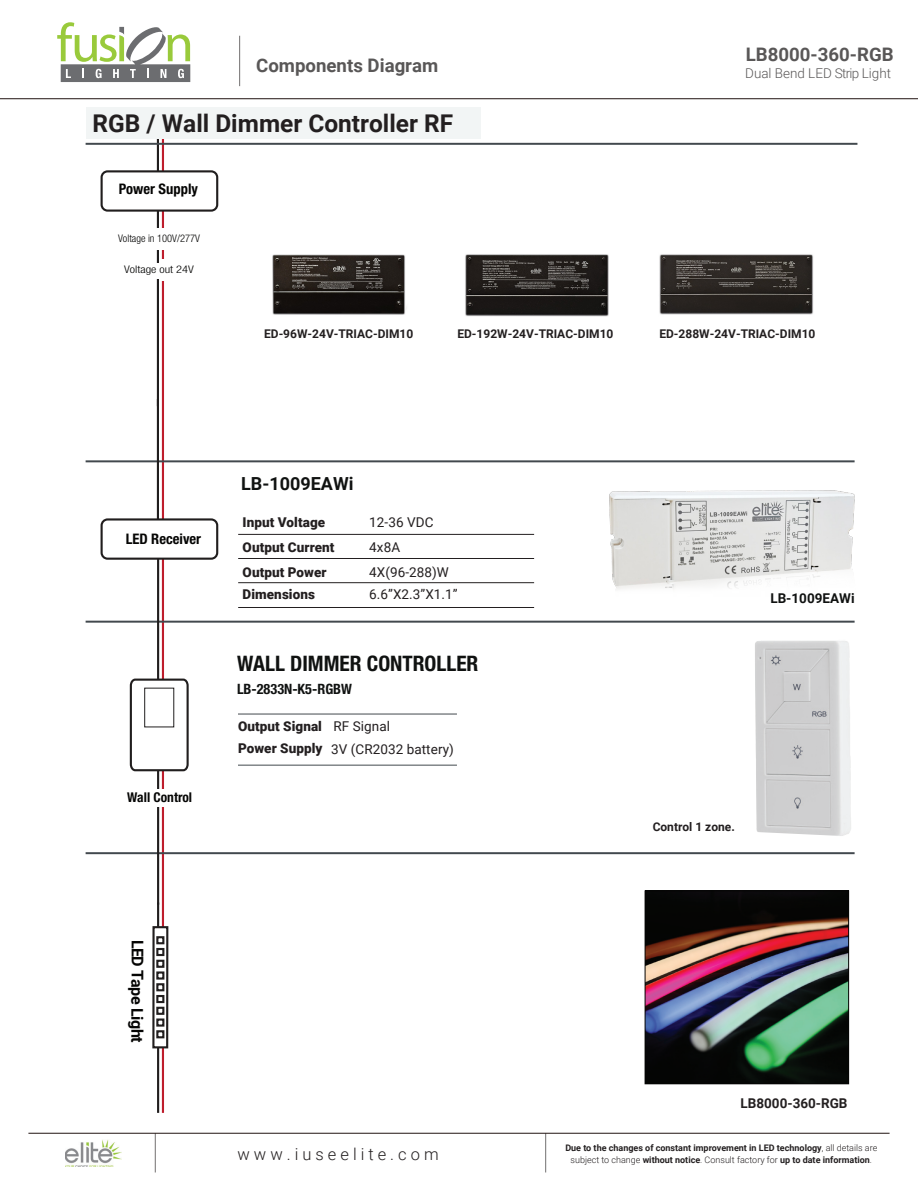
<style>
.page{position:relative;width:918px;height:1188px;background:#fff}
.page>*{position:absolute;margin:0;border:0;box-sizing:border-box;transform-origin:0 0}
.t1{font:700 24.45px "Roboto";color:#231f20}
.t2{font:700 condensed 21.45px "Helvetica Neue LT Std";color:#101211}
.t3{font:700 18.6px "Roboto";color:#595757}
.t4{font:700 18px "Roboto";color:#101211}
.t5{font:300 16.5px "Roboto";color:#231f20}
.t6{font:700 16.05px "Roboto";color:#050504}
.t7{font:700 condensed 14.55px "Helvetica Neue LT Std";color:#050504}
.t8{font:700 condensed 14.25px "Helvetica Neue LT Std";color:#101211}
.t9{font:900 13.5px/21.8px "Roboto";letter-spacing:.005em;color:#231f20}
.t10{font:13.5px "Roboto";letter-spacing:.005em;color:#231f20}
.t11{font:300 13.5px "Roboto";color:#595757}
.t12{font:700 13.5px "Roboto";color:#231f20}
.t13{font:700 13.5px "Roboto";color:#101211}
.t14{font:700 condensed 13.5px "Helvetica Neue LT Std";color:#050504}
.t15{font:700 12px "Roboto";color:#231f20}
.t16{font:300 condensed 10.5px "Helvetica Neue LT Std";color:#050504}
.t17{font:300 condensed 10.5px "Helvetica Neue LT Std";color:#050504;scale:1.18 1}
.t18{font:300 9px "Roboto";color:#231f20}
.t19{font:700 9px "Roboto";color:#231f20}
.s1{font-weight:400}
.s2{font-weight:300}
.s3{font-weight:700}
</style>
<div class="page">
<hr style="left:238px;top:534px;width:296px;height:1px;background:#231f20">
<hr style="left:238px;top:558px;width:296px;height:1px;background:#231f20">
<hr style="left:238px;top:582px;width:296px;height:1px;background:#231f20">
<hr style="left:238px;top:607px;width:296px;height:1px;background:#231f20">
<hr style="left:162px;top:137px;width:2px;height:976px;background:#be1d2c">
<img style="left:609px;top:490px;width:246px;height:99px">
<img style="left:272px;top:254px;width:134px;height:61px">
<img style="left:465px;top:254px;width:144px;height:63px">
<img style="left:659px;top:254px;width:154px;height:61px">
<div style="left:115px;top:259px;width:88px;height:21px;background:#fff"></div>
<hr style="left:157px;top:124px;width:2px;height:282px;background:#211e1e">
<hr style="left:86px;top:143px;width:771px;height:2px;background:#42494e">
<hr style="left:86px;top:621px;width:769px;height:2px;background:#42494e">
<hr style="left:86px;top:460px;width:769px;height:2px;background:#42494e">
<hr style="left:86px;top:852px;width:769px;height:2px;background:#42494e">
<hr style="left:157px;top:399px;width:2px;height:121px;background:#211e1e">
<hr style="left:157px;top:902px;width:2px;height:211px;background:#211e1e">
<hr style="left:157px;top:545px;width:2px;height:360px;background:#211e1e">
<div style="left:102px;top:171px;width:115px;height:40px;background:#fff;border-radius:6px"></div>
<div style="left:101px;top:170px;width:117px;height:42px;border:2px solid #211e1e;border-radius:6px"></div>
<div style="left:125px;top:264px;width:65px;height:15px;background:#fff"></div>
<hr style="left:238px;top:714px;width:219px;height:1px;background:#42494e">
<hr style="left:238px;top:765px;width:219px;height:1px;background:#42494e">
<div style="left:86px;top:107px;width:395px;height:31px;background:#f2f5f5"></div>
<div style="left:115px;top:228px;width:88px;height:22px;background:#fff"></div>
<svg style="left:129px;top:678px;width:60px;height:94px"></svg>
<svg style="left:755px;top:641px;width:96px;height:195px;background:#d2d2d3"></svg>
<div style="left:144px;top:688px;width:30px;height:39px;background:#fff;border:1px solid #211e1e"></div>
<svg style="left:156px;top:929px;width:9px;height:116px"></svg>
<div style="left:152px;top:926px;width:16px;height:122px;border:2px solid #211e1e"></div>
<div style="left:156px;top:936px;width:8px;height:8px;border:2px solid #211e1e"></div>
<div style="left:156px;top:948px;width:8px;height:8px;border:2px solid #211e1e"></div>
<div style="left:156px;top:960px;width:8px;height:8px;border:2px solid #211e1e"></div>
<div style="left:156px;top:971px;width:8px;height:9px;border:2px solid #211e1e"></div>
<div style="left:156px;top:983px;width:8px;height:8px;border:2px solid #211e1e"></div>
<div style="left:156px;top:995px;width:8px;height:8px;border:2px solid #211e1e"></div>
<div style="left:156px;top:1007px;width:8px;height:8px;border:2px solid #211e1e"></div>
<div style="left:156px;top:1018px;width:8px;height:9px;border:2px solid #211e1e"></div>
<div style="left:156px;top:1030px;width:8px;height:8px;border:2px solid #211e1e"></div>
<div style="left:115px;top:789px;width:82px;height:18px;background:#fff"></div>
<div style="left:102px;top:519px;width:115px;height:40px;background:#fff;border-radius:6px"></div>
<div style="left:101px;top:518px;width:117px;height:42px;border:2px solid #211e1e;border-radius:6px"></div>
<img style="left:645px;top:890px;width:204px;height:192px">
<div style="left:645px;top:891px;width:204px;height:193px;border:1px solid #050504"></div>
<hr style="left:155px;top:1133px;width:1px;height:39px;background:#727070">
<hr style="left:545px;top:1133px;width:1px;height:39px;background:#727070">
<hr style="left:28px;top:1133px;width:862px;height:1px;background:#211311">
<img style="left:65px;top:1139px;width:57px;height:28px">
<svg style="left:57px;top:22px;width:133px;height:60px"></svg>
<hr style="left:0;top:98px;width:918px;height:1px;background:#211311">
<hr style="left:239px;top:36px;width:1px;height:50px;background:#727070">
<h3 class="t3" style="left:256px;top:53px;width:184px">Components Diagram</h3>
<h1 class="t1" style="left:93px;top:106px;width:362px">RGB / Wall Dimmer Controller RF</h1>
<p class="t7" style="left:119px;top:180px;width:81px">Power Supply</p>
<p class="t16" style="left:118px;top:232px;width:83px">Voltage in 100V/277V</p>
<p class="t17" style="left:124px;top:263px;width:60px">Voltage out 24V</p>
<h3 class="t3" style="left:746px;top:41px;width:149px">LB8000-360-RGB</h3>
<p class="t11" style="left:745px;top:64px;width:147px">Dual Bend LED Strip Light</p>
<p class="t15" style="left:264px;top:326px;width:151px">ED-96W-24V-TRIAC-DIM10</p>
<p class="t15" style="left:457px;top:326px;width:158px">ED-192W-24V-TRIAC-DIM10</p>
<p class="t15" style="left:659px;top:326px;width:158px">ED-288W-24V-TRIAC-DIM10</p>
<p class="t7" style="left:126px;top:530px;width:77px">LED Receiver</p>
<p class="t14" style="left:127px;top:789px;width:67px">Wall Control</p>
<h3 class="t4" style="left:241px;top:471px;width:114px">LB-1009EAWi</h3>
<p class="t9" style="left:243px;top:511px;width:84px">Input Voltage</p>
<p class="t10" style="left:369px;top:513px;width:66px">12-36 VDC</p>
<p class="t9" style="left:243px;top:535px;width:93px">Output Current</p>
<p class="t10" style="left:369px;top:537px;width:32px">4x8A</p>
<p class="t9" style="left:243px;top:560px;width:86px">Output Power</p>
<p class="t10" style="left:369px;top:562px;width:81px">4X(96-288)W</p>
<p class="t9" style="left:243px;top:583px;width:74px">Dimensions</p>
<p class="t10" style="left:369px;top:585px;width:90px">6.6”X2.3”X1.1”</p>
<h2 class="t2" style="left:237px;top:651px;width:243px">WALL DIMMER CONTROLLER</h2>
<p class="t8" style="left:237px;top:680px;width:117px">LB-2833N-K5-RGBW</p>
<p class="t9" style="left:238px;top:715px;width:154px">Output Signal <span class="s1">RF Signal<br></span>Power Supply</p>
<p class="t10" style="left:331px;top:740px;width:124px">3V (CR2032 battery)</p>
<h3 class="t6" style="left:149px;top:940px;width:105px;rotate:90deg">DEL epaT t hg i L</h3>
<h3 class="t5" style="left:238px;top:1142px;width:203px">w w w . i u s e e l i t e . c o m</h3>
<p class="t13" style="left:770px;top:588px;width:86px">LB-1009EAWi</p>
<p class="t15" style="left:653px;top:818px;width:84px">Control 1 zone.</p>
<p class="t12" style="left:741px;top:1093px;width:109px">LB8000-360-RGB</p>
<p class="t19" style="left:565px;top:1142px;width:313px">Due to the changes of constant improvement in LED technology<span class="s2">, all details are</span></p>
<p class="t18" style="left:571px;top:1154px;width:303px">subject to change <span class="s3">without notice</span>. Consult factory for <span class="s3">up to date information</span>.</p>
</div>
